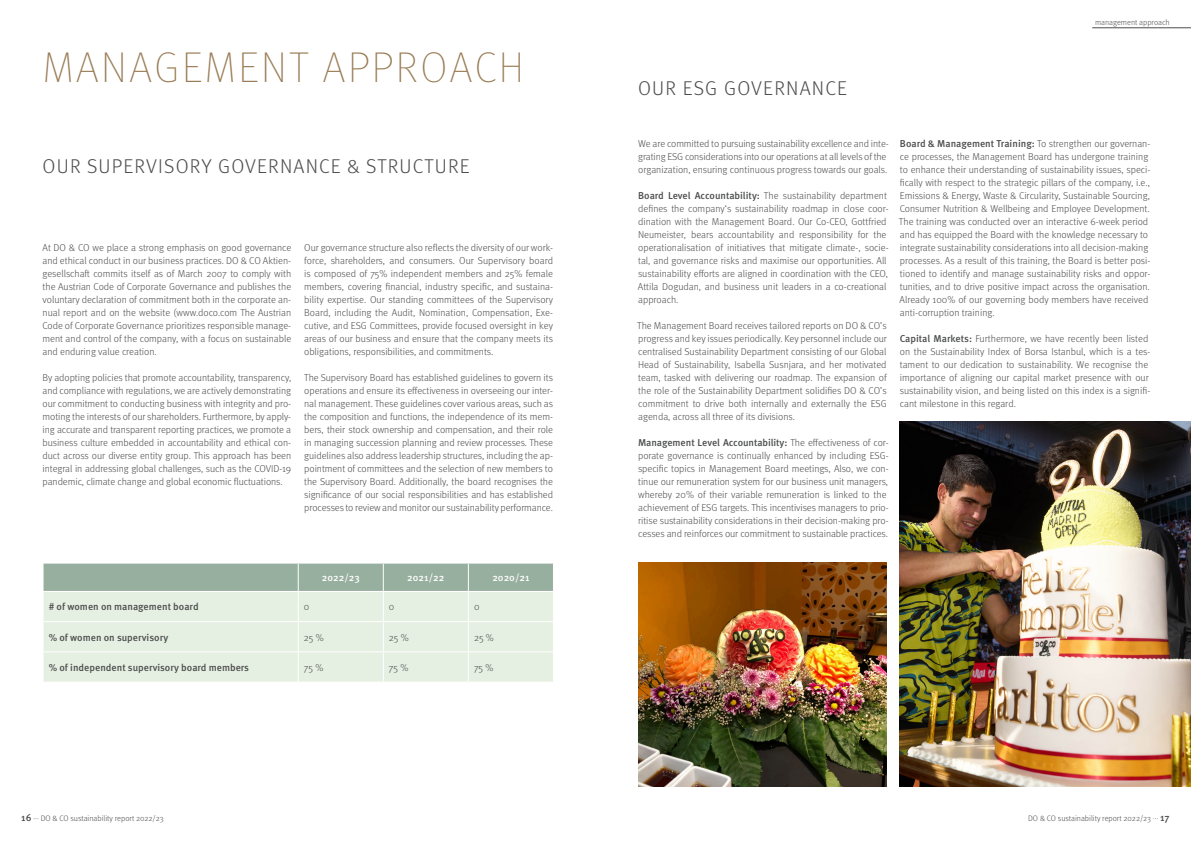
<style>
.page{position:relative;width:1191px;height:842px;background:#fff}
.page>*{position:absolute;margin:0;border:0;box-sizing:border-box;transform-origin:0 0}
.t1{font:100 43px "Meta Pro";letter-spacing:.06em;color:#997c55}
.t2{font:300 20px "Meta Pro";letter-spacing:.06em;color:#4b4c4d}
.t3{font:300 10px/13px "Meta Pro";letter-spacing:-.005em;color:#4b4c4d;text-align:justify}
.t4{font:500 10px "Meta Pro";color:#4b4c4d}
.t5{font:500 10px "Meta Pro";color:#fff}
.t6{font:300 8px "Meta Pro";color:#4b4c4d}
.s1{font-weight:500;font-size:10px}
.s2{font-weight:500}
</style>
<div class="page">
<hr style="left:1092px;top:28px;width:99px;height:1px;background:#4b4c4d">
<div style="left:44px;top:652px;width:509px;height:30px;background:#e6f0e2"></div>
<svg style="left:43px;top:563px;width:511px;height:88px;background:#cedcce"></svg>
<hr style="left:298px;top:652px;width:1px;height:30px;background:#fff">
<hr style="left:383px;top:652px;width:1px;height:30px;background:#fff">
<hr style="left:468px;top:652px;width:1px;height:30px;background:#fff">
<img style="left:899px;top:421px;width:292px;height:365px">
<img style="left:638px;top:563px;width:248px;height:223px">
<h1 class="t1" style="left:43px;top:37px;width:483px">MANAGEMENT APPROACH</h1>
<h2 class="t2" style="left:43px;top:151px;width:428px">OUR SUPERVISORY GOVERNANCE &amp; STRUCTURE</h2>
<p class="t3" style="left:43px;top:240px;width:250px">At DO &amp; CO we place a strong emphasis on good governance and ethical conduct in our business practices. DO &amp; CO Aktien&shy;gesellschaft commits itself as of March 2007 to comply with the Austrian Code of Corporate Governance and publishes the voluntary declaration of commitment both in the corporate an&shy;nual report and on the website (www.doco.com The Austrian Code of Corporate Governance prioritizes responsible manage&shy;ment and control of the company, with a focus on sustainable and enduring value creation.</p>
<p class="t3" style="left:43px;top:370px;width:250px">By adopting policies that promote accountability, transparency, and compliance with regulations, we are actively demonstrating our commitment to conducting business with integrity and pro&shy;moting the interests of our shareholders. Furthermore, by apply&shy;ing accurate and transparent reporting practices, we promote a business culture embedded in accountability and ethical con&shy;duct across our diverse entity group. This approach has been integral in addressing global challenges, such as the COVID-19 pandemic, climate change and global economic fluctuations.</p>
<p class="t3" style="left:304px;top:240px;width:250px">Our governance structure also reflects the diversity of our work&shy;force, shareholders, and consumers. Our Supervisory board is composed of 75% independent members and 25% female members, covering financial, industry specific, and sustaina&shy;bility expertise. Our standing committees of the Supervisory Board, including the Audit, Nomination, Compensation, Exe&shy;cutive, and ESG Committees, provide focused oversight in key areas of our business and ensure that the company meets its obligations, responsibilities, and commitments.</p>
<p class="t3" style="left:304px;top:370px;width:250px">The Supervisory Board has established guidelines to govern its operations and ensure its effectiveness in overseeing our inter&shy;nal management. These guidelines cover various areas, such as the composition and functions, the independence of its mem&shy;bers, their stock ownership and compensation, and their role in managing succession planning and review processes. These guidelines also address leadership structures, including the ap&shy;pointment of committees and the selection of new members to the Supervisory Board. Additionally, the board recognises the significance of our social responsibilities and has established processes to review and monitor our sustainability performance.</p>
<p class="t5" style="left:322px;top:570px;width:39px">2022/23</p>
<p class="t5" style="left:407px;top:570px;width:39px">2021/22</p>
<p class="t5" style="left:492px;top:570px;width:39px">2020/21</p>
<p class="t4" style="left:49px;top:599px;width:151px"># of women on management board</p>
<p class="t3" style="left:304px;top:600px;width:7px">0</p>
<p class="t3" style="left:389px;top:600px;width:7px">0</p>
<p class="t3" style="left:474px;top:600px;width:7px">0</p>
<p class="t4" style="left:49px;top:629px;width:121px">% of women on supervisory</p>
<p class="t3" style="left:304px;top:630px;width:21px">25 %</p>
<p class="t3" style="left:389px;top:630px;width:21px">25 %</p>
<p class="t3" style="left:474px;top:630px;width:21px">25 %</p>
<p class="t4" style="left:49px;top:659px;width:202px">% of independent supervisory board members</p>
<p class="t3" style="left:304px;top:660px;width:21px">75 %</p>
<p class="t3" style="left:389px;top:660px;width:21px">75 %</p>
<p class="t3" style="left:474px;top:660px;width:21px">75 %</p>
<p class="t6" style="left:21px;top:812px;width:144px"><span class="s1">16</span> ··· DO &amp; CO sustainability report 2022/23</p>
<p class="t6" style="left:1095px;top:16px;width:76px">management approach</p>
<h2 class="t2" style="left:638px;top:73px;width:210px">OUR ESG GOVERNANCE</h2>
<p class="t3" style="left:638px;top:136px;width:252px;text-align:left">We are committed to pursuing sustainability excellence and inte&shy;grating ESG considerations into our operations at all levels of the organization, ensuring continuous progress towards our goals.</p>
<p class="t3" style="left:638px;top:188px;width:252px;text-align:left"><span class="s2">Board Level Accountability:</span> The sustainability department defines the company‘s sustainability roadmap in close coor&shy;dination with the Management Board. Our Co-CEO, Gottfried Neumeister, bears accountability and responsibility for the operationalisation of initiatives that mitigate climate-, socie&shy;tal, and governance risks and maximise our opportunities. All sustainability efforts are aligned in coordination with the CEO, Attila Dogudan, and business unit leaders in a co-creational approach.</p>
<p class="t3" style="left:637px;top:318px;width:251px">The Management Board receives tailored reports on DO &amp; CO’s progress and key issues periodically. Key personnel include our centralised Sustainability Department consisting of our Global Head of Sustainability, Isabella Susnjara, and her motivated team, tasked with delivering our roadmap. The expansion of the role of the Sustainability Department solidifies DO &amp; CO’s commitment to drive both internally and externally the ESG agenda, across all three of its divisions.</p>
<p class="t3" style="left:638px;top:435px;width:252px;text-align:left"><span class="s2">Management Level Accountability:</span> The effectiveness of cor&shy;porate governance is continually enhanced by including ESG&shy;specific topics in Management Board meetings, Also, we con&shy;tinue our remuneration system for our business unit managers, whereby 20% of their variable remuneration is linked to the achievement of ESG targets. This incentivises managers to prio&shy;ritise sustainability considerations in their decision-making pro&shy;cesses and reinforces our commitment to sustainable practices.</p>
<p class="t3" style="left:899px;top:136px;width:253px;text-align:left"><span class="s2">Board &amp; Management Training:</span> To strengthen our governan&shy;ce processes, the Management Board has undergone training to enhance their understanding of sustainability issues, speci&shy;fically with respect to the strategic pillars of the company, i.e., Emissions &amp; Energy, Waste &amp; Circularity, Sustainable Sourcing, Consumer Nutrition &amp; Wellbeing and Employee Development.<br>The training was conducted over an interactive 6-week period and has equipped the Board with the knowledge necessary to integrate sustainability considerations into all decision-making processes. As a result of this training, the Board is better posi&shy;tioned to identify and manage sustainability risks and oppor&shy;tunities, and to drive positive impact across the organisation.<br>Already 100% of our governing body members have received anti-corruption training.</p>
<p class="t3" style="left:899px;top:331px;width:252px;text-align:left"><span class="s2">Capital Markets:</span> Furthermore, we have recently been listed on the Sustainability Index of Borsa Istanbul, which is a tes&shy;tament to our dedication to sustainability. We recognise the importance of aligning our capital market presence with our sustainability vision, and being listed on this index is a signifi&shy;cant milestone in this regard.</p>
<p class="t6" style="left:1028px;top:812px;width:143px">DO &amp; CO sustainability report 2022/23 ··· <span class="s1">17</span></p>
</div>
